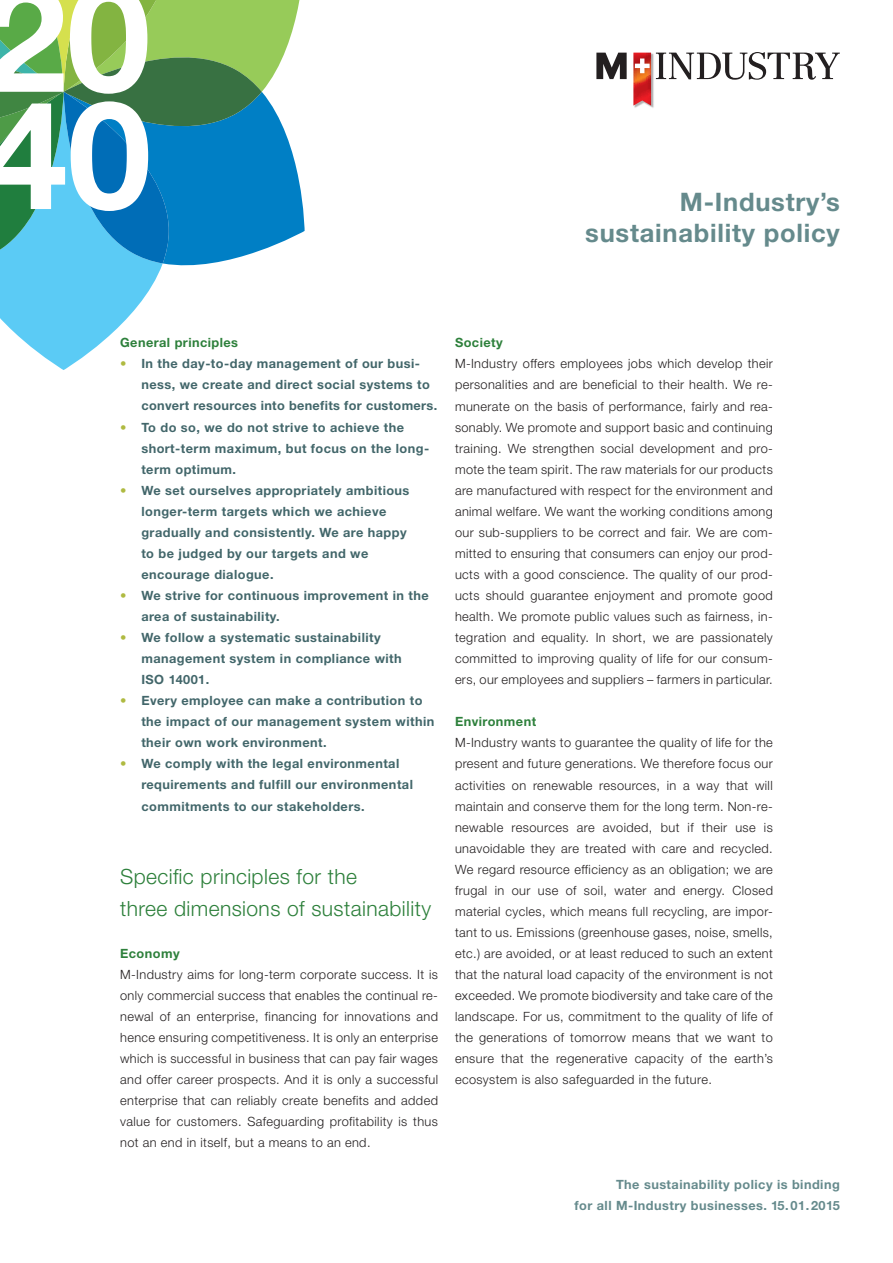
<style>
.page{position:relative;width:893px;height:1263px;background:#fff}
.page>*{position:absolute;margin:0;border:0;box-sizing:border-box;transform-origin:0 0}
.t1{font:700 25.5px/31.5px "Helvetica Neue";letter-spacing:.03em;color:#658a8c;text-align:right}
.t2{font:300 21px/31.5px "Helvetica Neue CE";letter-spacing:.02em;color:#2d803b}
.t3{font:300 12.75px/21px "Helvetica Neue";letter-spacing:.03em;color:#231f20;text-align:justify}
.t4{font:700 12.75px/21px "Helvetica Neue";letter-spacing:.035em;color:#42666a}
.t5{font:700 12.75px/21px "Helvetica Neue";letter-spacing:.035em;color:#658a8c;text-align:right}
.t6{font:700 12.75px "Helvetica Neue";letter-spacing:.035em;color:#2d803b}
.s1{color:#afba41}
</style>
<div class="page">
<svg style="left:0;top:275px;width:158px;height:95px;fill:#5bcbf5"></svg>
<svg style="left:0;top:0;width:305px;height:275px"></svg>
<svg style="left:596px;top:53px;width:31px;height:26px"></svg>
<img style="left:634px;top:106px;width:20px;height:2px">
<svg style="left:633px;top:52px;width:207px;height:54px"></svg>
<h1 class="t1" style="left:585px;top:185px;width:256px">M-Industry’s sustainability policy</h1>
<p class="t6" style="left:120px;top:335px;width:120px">General principles</p>
<p class="t4" style="left:141px;top:353px;width:297px;text-indent:-21px"><span class="s1">•</span> In the day-to-day management of our busi&shy;ness, we create and direct social systems to convert resources into benefits for customers.</p>
<p class="t4" style="left:141px;top:416px;width:289px;text-indent:-21px"><span class="s1">•</span> To do so, we do not strive to achieve the short-term maximum, but focus on the long&shy;term optimum.</p>
<p class="t4" style="left:141px;top:479px;width:270px;text-indent:-21px"><span class="s1">•</span> We set ourselves appropriately ambitious longer-term targets which we achieve gradually and consistently. We are happy to be judged by our targets and we encourage dialogue.</p>
<p class="t4" style="left:141px;top:585px;width:289px;text-indent:-21px"><span class="s1">•</span> We strive for continuous improvement in the area of sustainability.</p>
<p class="t4" style="left:141px;top:627px;width:262px;text-indent:-21px"><span class="s1">•</span> We follow a systematic sustainability management system in compliance with<br>ISO 14001.</p>
<p class="t4" style="left:141px;top:690px;width:295px;text-indent:-21px"><span class="s1">•</span> Every employee can make a contribution to the impact of our management system within their own work environment.</p>
<p class="t4" style="left:141px;top:753px;width:273px;text-indent:-21px"><span class="s1">•</span> We comply with the legal environmental requirements and fulfill our environmental commitments to our stakeholders.</p>
<h2 class="t2" style="left:120px;top:861px;width:312px">Specific principles for the<br>three dimensions of sustainability</h2>
<p class="t6" style="left:120px;top:945px;width:61px">Economy</p>
<p class="t3" style="left:120px;top:963px;width:320px">M-Industry aims for long-term corporate success. It is only commercial success that enables the continual re&shy;newal of an enterprise, financing for innovations and hence ensuring competitiveness. It is only an enterprise which is successful in business that can pay fair wages and offer career prospects. And it is only a successful enterprise that can reliably create benefits and added value for customers. Safeguarding profitability is thus not an end in itself, but a means to an end.</p>
<p class="t6" style="left:455px;top:335px;width:49px">Society</p>
<p class="t3" style="left:455px;top:353px;width:319px">M-Industry offers employees jobs which develop their personalities and are beneficial to their health. We re&shy;munerate on the basis of performance, fairly and rea&shy;sonably. We promote and support basic and continuing training. We strengthen social development and pro&shy;mote the team spirit. The raw materials for our products are manufactured with respect for the environment and animal welfare. We want the working conditions among our sub-suppliers to be correct and fair. We are com&shy;mitted to ensuring that consumers can enjoy our prod&shy;ucts with a good conscience. The quality of our prod&shy;ucts should guarantee enjoyment and promote good health. We promote public values such as fairness, in&shy;tegration and equality. In short, we are passionately committed to improving quality of life for our consum&shy;ers, our employees and suppliers – farmers in particular.</p>
<p class="t6" style="left:455px;top:714px;width:83px">Environment</p>
<p class="t3" style="left:455px;top:732px;width:319px">M-Industry wants to guarantee the quality of life for the present and future generations. We therefore focus our activities on renewable resources, in a way that will maintain and conserve them for the long term. Non-re&shy;newable resources are avoided, but if their use is unavoidable they are treated with care and recycled.<br>We regard resource efficiency as an obligation; we are frugal in our use of soil, water and energy. Closed material cycles, which means full recycling, are impor&shy;tant to us. Emissions (greenhouse gases, noise, smells, etc.) are avoided, or at least reduced to such an extent that the natural load capacity of the environment is not exceeded. We promote biodiversity and take care of the landscape. For us, commitment to the quality of life of the generations of tomorrow means that we want to ensure that the regenerative capacity of the earth’s ecosystem is also safeguarded in the future.</p>
<p class="t5" style="left:574px;top:1174px;width:267px">The sustainability policy is binding<br>for all M-Industry businesses. 15. 01. 2015</p>
</div>
